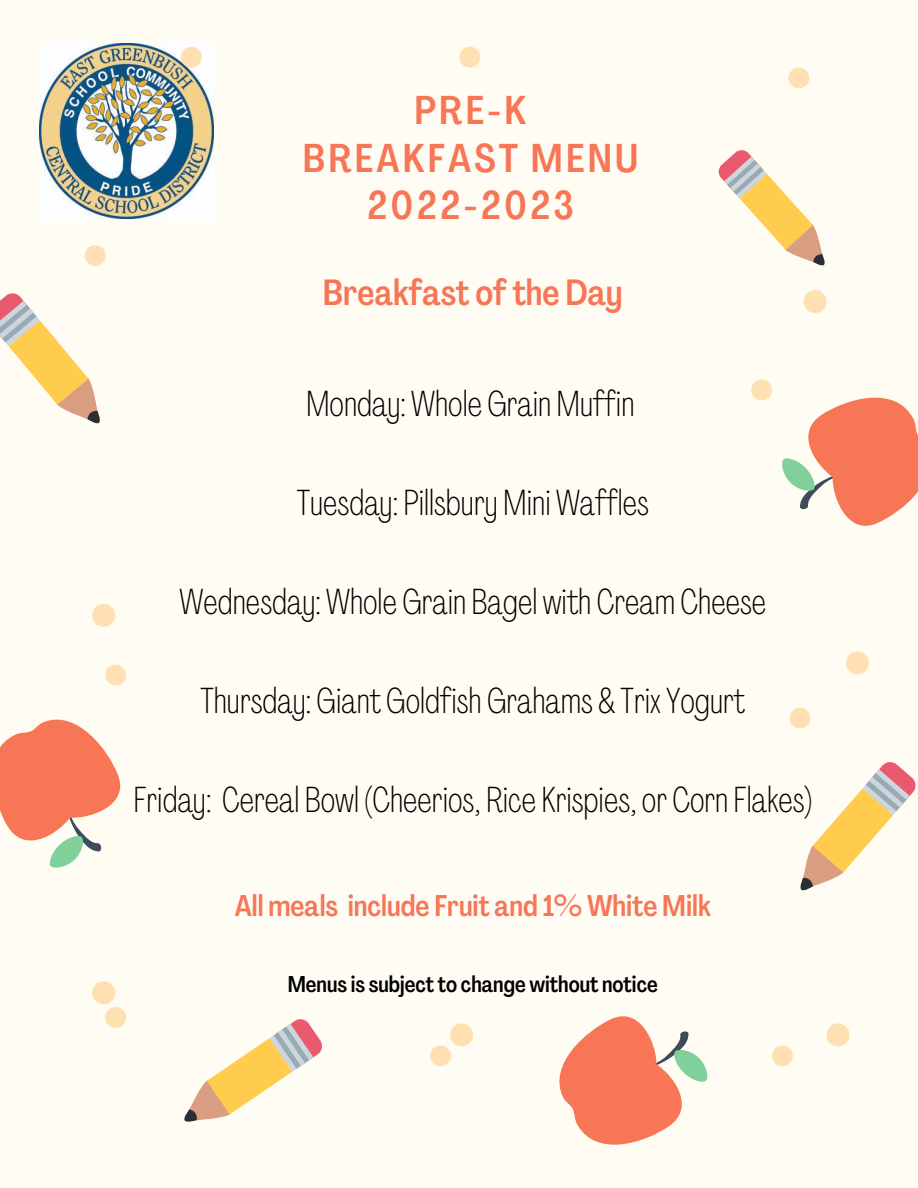
<style>
.page{position:relative;width:918px;height:1188px;background:#fffcf3}
.page>*{position:absolute;margin:0;border:0;box-sizing:border-box;transform-origin:0 0}
.t1{font:500 39.75px/47.2px "Agrandir Tight";letter-spacing:.08em;color:#f67656;text-align:center}
.t2{font:100 36px "Agrandir Tight";color:#000}
.t3{font:500 36px "Agrandir Tight";color:#f67656}
.t4{font:500 29.55px "Agrandir Tight";color:#f67656}
.t5{font:500 22.5px "Agrandir Tight";color:#000}
</style>
<div class="page">
<svg style="left:0;top:719px;width:121px;height:149px"></svg>
<svg style="left:559px;top:1016px;width:149px;height:129px"></svg>
<svg style="left:0;top:293px;width:100px;height:131px"></svg>
<svg style="left:184px;top:1019px;width:138px;height:103px"></svg>
<svg style="left:800px;top:762px;width:116px;height:129px"></svg>
<svg style="left:846px;top:651px;width:23px;height:23px"></svg>
<svg style="left:804px;top:290px;width:23px;height:23px"></svg>
<svg style="left:827px;top:1023px;width:23px;height:23px"></svg>
<svg style="left:92px;top:604px;width:23px;height:23px"></svg>
<img style="left:39px;top:44px;width:175px;height:174px">
<svg style="left:718px;top:150px;width:107px;height:116px"></svg>
<svg style="left:85px;top:245px;width:21px;height:21px"></svg>
<svg style="left:181px;top:47px;width:21px;height:21px"></svg>
<svg style="left:459px;top:47px;width:21px;height:21px"></svg>
<svg style="left:789px;top:67px;width:20px;height:21px"></svg>
<svg style="left:790px;top:708px;width:20px;height:21px"></svg>
<svg style="left:751px;top:379px;width:167px;height:147px"></svg>
<svg style="left:772px;top:1045px;width:21px;height:21px"></svg>
<svg style="left:430px;top:1023px;width:43px;height:43px"></svg>
<svg style="left:92px;top:981px;width:34px;height:47px"></svg>
<svg style="left:105px;top:665px;width:21px;height:20px"></svg>
<p class="t1" style="left:303px;top:91px;width:337px">PRE-K<br>BREAKFAST MENU<br>2022-2023</p>
<p class="t3" style="left:323px;top:278px;width:301px">Breakfast of the Day</p>
<p class="t2" style="left:306px;top:389px;width:330px">Monday:Whole GrainMuffin</p>
<p class="t2" style="left:297px;top:488px;width:354px">Tuesday: PillsburyMiniWaffles</p>
<p class="t2" style="left:179px;top:587px;width:588px">Wednesday:Whole Grain Bagel with Cream Cheese</p>
<p class="t2" style="left:201px;top:686px;width:546px">Thursday: Giant Goldfish Grahams &amp; Trix Yogurt</p>
<p class="t2" style="left:133px;top:785px;width:680px">Friday: Cereal Bowl (Cheerios, Rice Krispies, or CornFlakes)</p>
<p class="t4" style="left:235px;top:894px;width:478px">All meals include Fruit and 1% White Milk</p>
<p class="t5" style="left:288px;top:975px;width:372px">Menus is subject to change without notice</p>
</div>
